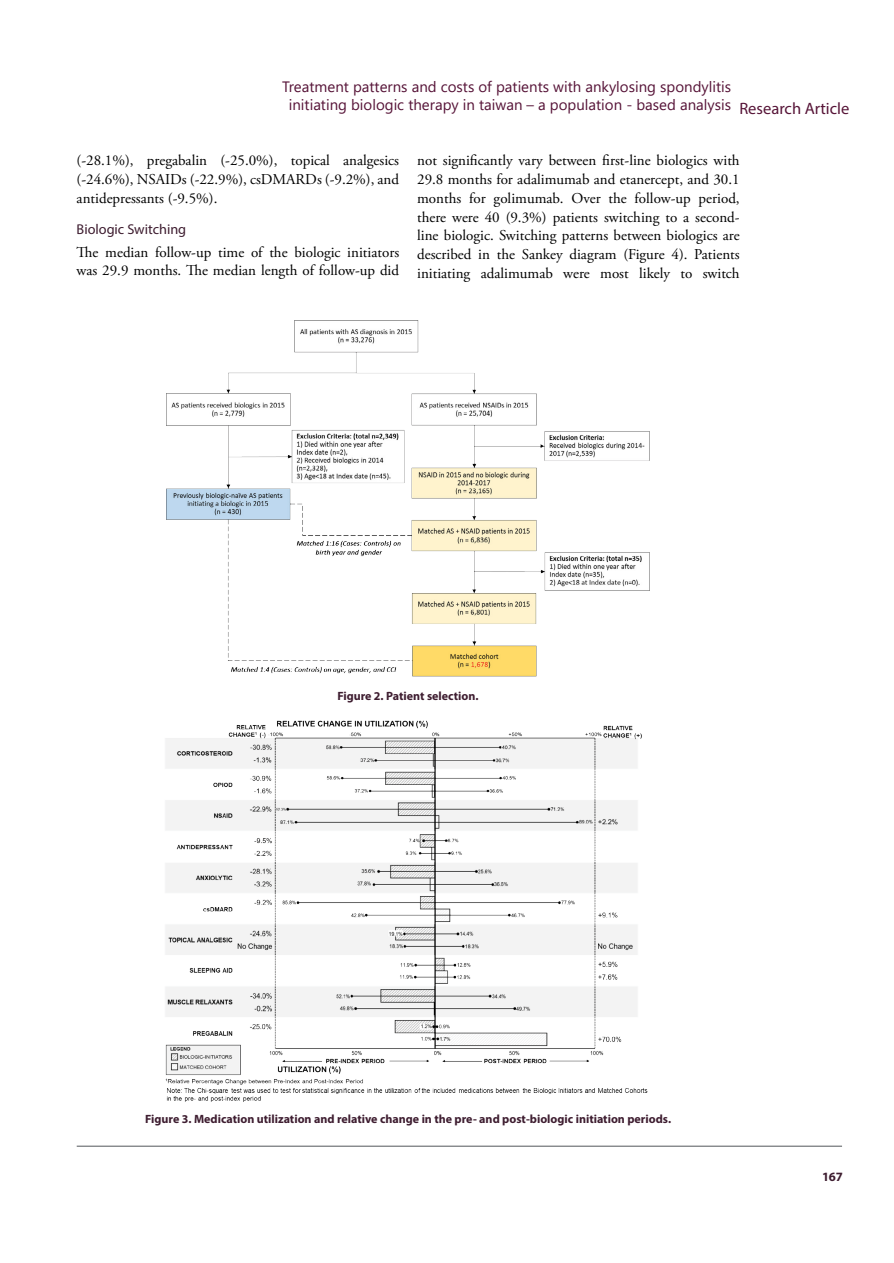
<style>
.page{position:relative;width:894px;height:1263px;background:#fff}
.page>*{position:absolute;margin:0;border:0;box-sizing:border-box;transform-origin:0 0}
.t1{font:16.5px "Myriad Pro";color:#571538}
.t2{font:15px/18.8px "Adobe Garamond Pro";color:#000;text-align:justify}
.t3{font:15px/18px "Segoe UI";color:#561337;text-align:center}
.t4{font:14.25px "Myriad Pro";color:#3e1d30}
.t5{font:700 12.75px "Myriad Pro";color:#3e1d30}
.t6{font:700 12px "Myriad Pro";color:#3e1d30}
</style>
<div class="page">
<hr style="left:77px;top:1145px;width:764px;height:1px;background:#53565b">
<img style="left:166px;top:320px;width:483px;height:357px">
<img style="left:165px;top:720px;width:483px;height:382px">
<p class="t3" style="left:282px;top:76px;width:450px">Treatment patterns and costs of patients with ankylosing spondylitis initiating biologic therapy in taiwan – a population - based analysis</p>
<p class="t1" style="left:739px;top:99px;width:111px">Research Article</p>
<p class="t2" style="left:77px;top:152px;width:324px">(-28.1%), pregabalin (-25.0%), topical analgesics (-24.6%), NSAIDs (-22.9%), csDMARDs (-9.2%), and antidepressants (-9.5%).</p>
<p class="t4" style="left:77px;top:220px;width:111px">Biologic Switching</p>
<p class="t2" style="left:77px;top:243px;width:324px">The median follow-up time of the biologic initiators was 29.9 months. The median length of follow-up did</p>
<p class="t2" style="left:417px;top:152px;width:324px">not significantly vary between first-line biologics with 29.8 months for adalimumab and etanercept, and 30.1 months for golimumab. Over the follow-up period, there were 40 (9.3%) patients switching to a second&shy;line biologic. Switching patterns between biologics are described in the Sankey diagram (Figure 4). Patients initiating adalimumab were most likely to switch</p>
<p class="t6" style="left:337px;top:688px;width:143px">Figure 2. Patient selection.</p>
<p class="t6" style="left:145px;top:1111px;width:527px">Figure 3. Medication utilization and relative change in the pre- and post-biologic initiation periods.</p>
<p class="t5" style="left:821px;top:1168px;width:22px">167</p>
</div>
